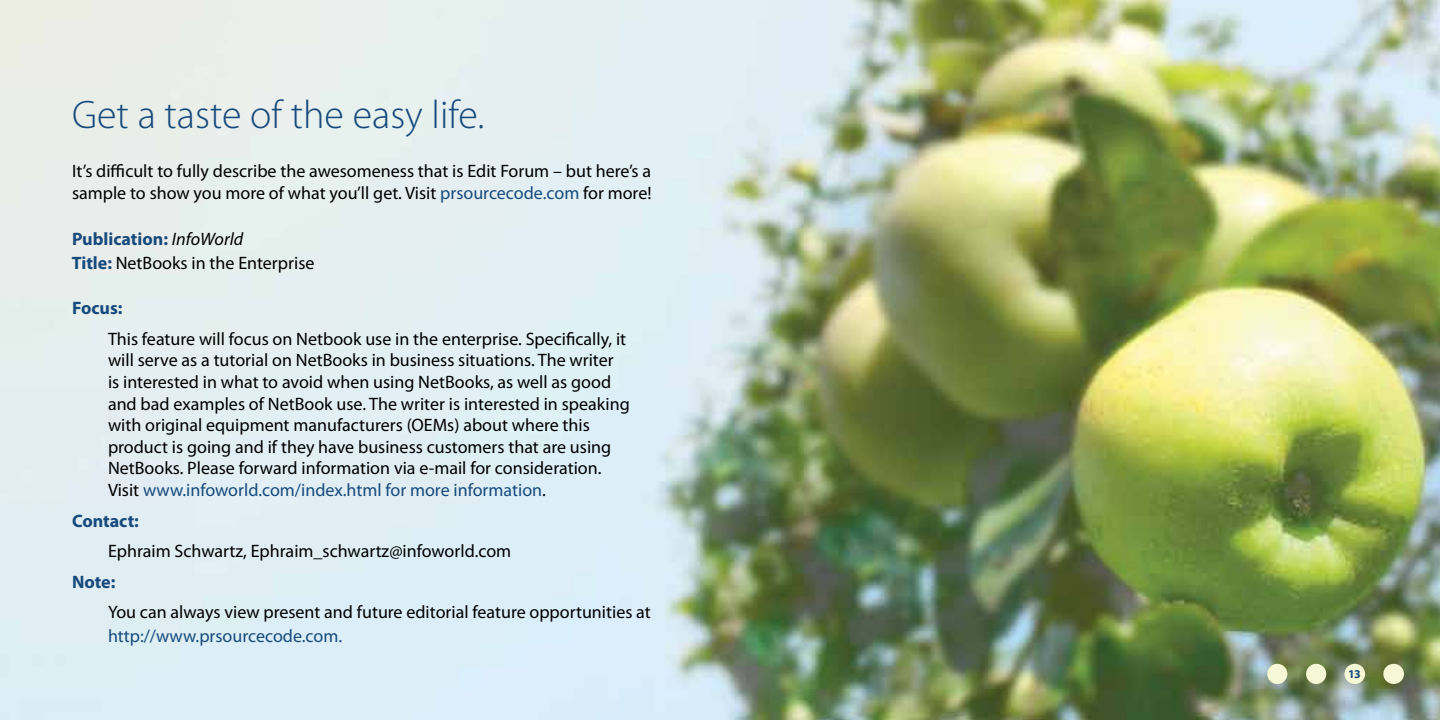
<style>
.page{position:relative;width:1440px;height:720px;background:#fff}
.page>*{position:absolute;margin:0;border:0;box-sizing:border-box;transform-origin:0 0}
.t1{font:300 40px "Myriad Pro";color:#174a7c}
.t2{font:18px/21.6px "Myriad Pro";color:#000}
.t3{font:18px "Myriad Pro";color:#174a7c}
.t4{font:700 18px "Myriad Pro";color:#174a7c}
.t5{font:700 12px "Myriad Pro";color:#174a7c}
.s1{color:#174a7c}
.s2{font-weight:700;color:#174a7c}
.s3{font-style:italic}
</style>
<div class="page">
<img style="left:0;top:0;width:1440px;height:720px">
<div style="left:1306px;top:664px;width:20px;height:20px;background:#f5f7d5;border-radius:50%"></div>
<div style="left:1267px;top:664px;width:20px;height:20px;background:#f5f7d5;border-radius:50%"></div>
<div style="left:1344px;top:664px;width:21px;height:20px;background:#f5f7d5;border-radius:50%"></div>
<div style="left:1383px;top:664px;width:21px;height:20px;background:#f5f7d5;border-radius:50%"></div>
<h1 class="t1" style="left:72px;top:90px;width:414px">Get a taste of the easy life.</h1>
<p class="t2" style="left:72px;top:160px;width:581px">It’s difficult to fully describe the awesomeness that is Edit Forum – but here’s a sample to show you more of what you’ll get. Visit <span class="s1">prsourcecode.com</span> for more!</p>
<p class="t2" style="left:72px;top:226px;width:244px;line-height:24px"><span class="s2">Publication:</span> <span class="s3">InfoWorld<br></span><span class="s2">Title:</span> NetBooks in the Enterprise</p>
<p class="t4" style="left:72px;top:296px;width:52px">Focus:</p>
<p class="t2" style="left:108px;top:328px;width:523px">This feature will focus on Netbook use in the enterprise. Specifically, it will serve as a tutorial on NetBooks in business situations. The writer<br>is interested in what to avoid when using NetBooks, as well as good and bad examples of NetBook use. The writer is interested in speaking with original equipment manufacturers (OEMs) about where this product is going and if they have business customers that are using NetBooks. Please forward information via e-mail for consideration.<br>Visit <span class="s1">www.infoworld.com/index.html for more information</span>.</p>
<p class="t4" style="left:72px;top:509px;width:68px">Contact:</p>
<p class="t2" style="left:108px;top:540px;width:405px">Ephraim Schwartz, Ephraim_schwartz@infoworld.com</p>
<p class="t4" style="left:72px;top:570px;width:45px">Note:</p>
<p class="t2" style="left:108px;top:601px;width:544px">You can always view present and future editorial feature opportunities at</p>
<p class="t3" style="left:108px;top:625px;width:236px">http://www.prsourcecode.com.</p>
<p class="t5" style="left:1348px;top:666px;width:14px">13</p>
</div>
